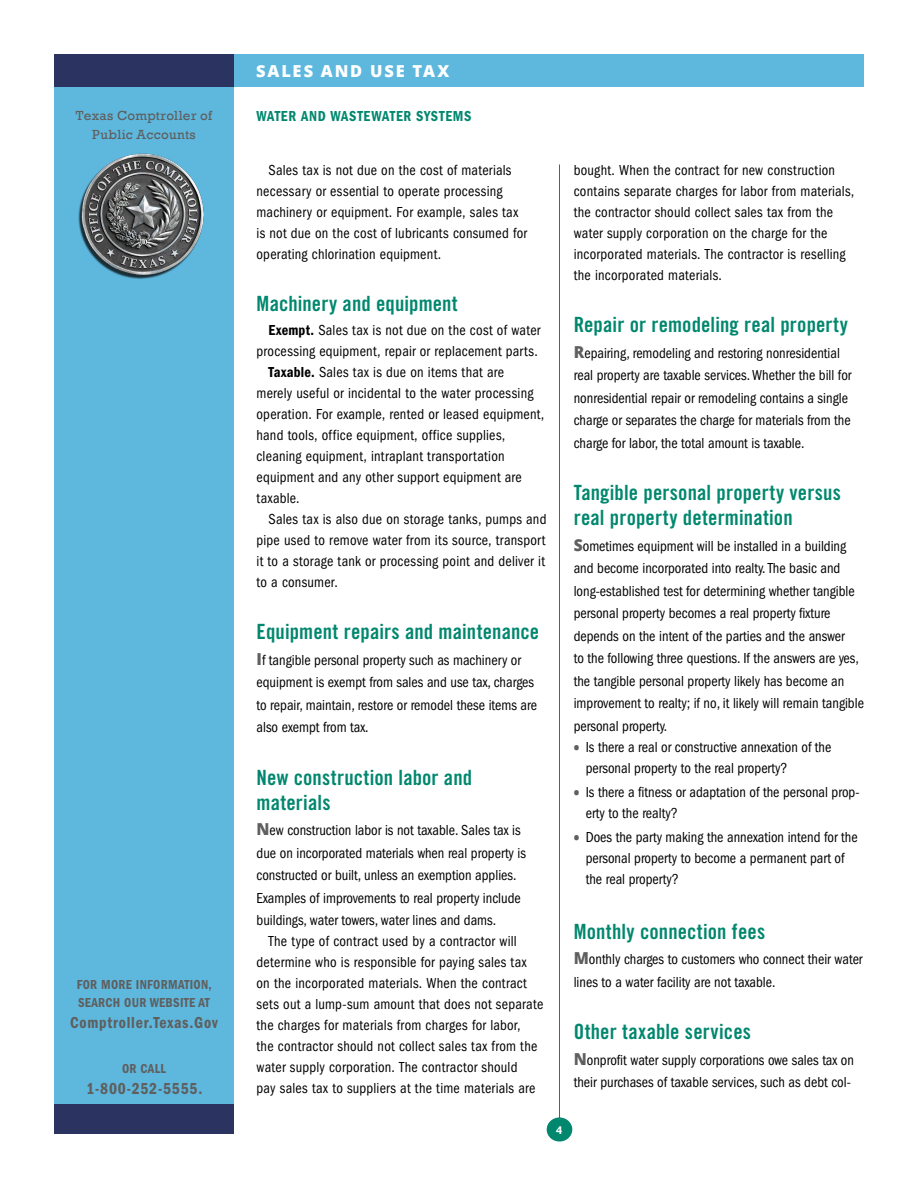
<style>
.page{position:relative;width:918px;height:1188px;background:#fff}
.page>*{position:absolute;margin:0;border:0;box-sizing:border-box;transform-origin:0 0}
.t1{font:21px/25.3px "Trade Gothic LT Std Bd Cn 20";letter-spacing:.005em;color:#00876e}
.t2{font:16.5px "ITC Franklin Gothic Std Dm Cd";letter-spacing:.05em;color:#5f5f5f;scale:.95 1}
.t3{font:800 16.5px "Open Sans";letter-spacing:.115em;color:#fff}
.t4{font:condensed 15px/21px "ITC Franklin Gothic Std";color:#000;scale:.95 1}
.t5{font:condensed 15px/21px "ITC Franklin Gothic Std";letter-spacing:.02em;color:#000;scale:.95 1}
.t6{font:15px "ITC Franklin Gothic Std Dm Cd";letter-spacing:.05em;color:#00876e;scale:.95 1}
.t7{font:13.5px/18px "ITC Franklin Gothic Std Dm Cd";letter-spacing:.025em;color:#5f5f5f;scale:.95 1}
.t8{font:13.5px/19.5px "Rockwell";letter-spacing:.025em;color:#5f5f5f;text-align:center}
.t9{font:700 12px "Tw Cen";color:#fff}
.s1{font-family:"ITC Franklin Gothic Std Dm Cd";font-stretch:normal}
.s2{font-family:"Open Sans";font-weight:800;font-stretch:normal;font-size:16.5px;color:#5f5f5f}
.s3{font-family:"Open Sans";font-weight:800;font-stretch:normal;color:#5f5f5f}
</style>
<div class="page">
<div style="left:54px;top:82px;width:180px;height:1052px;background:#5eb8de"></div>
<hr style="left:559px;top:164px;width:1px;height:966px;background:#5f5f5f">
<div style="left:547px;top:1117px;width:25px;height:25px;background:#00876e;border-radius:50%"></div>
<div style="left:54px;top:54px;width:180px;height:32px;background:#2b3461"></div>
<img style="left:78px;top:153px;width:126px;height:126px">
<div style="left:234px;top:54px;width:630px;height:32px;background:#5eb8de"></div>
<div style="left:54px;top:1105px;width:180px;height:29px;background:#2b3461"></div>
<p class="t8" style="left:76px;top:106px;width:138px">Texas Comptroller of<br>Public Accounts</p>
<p class="t7" style="left:77px;top:975px;width:144px">FOR MORE INFORMATION,<br>SEARCH OUR WEBSITE AT</p>
<p class="t2" style="left:70px;top:1013px;width:157px">Comptroller.Texas.Gov</p>
<p class="t7" style="left:122px;top:1059px;width:48px">OR CALL</p>
<p class="t2" style="left:86px;top:1079px;width:124px">1-800-252-5555.</p>
<p class="t3" style="left:256px;top:58px;width:195px">SALES AND USE TAX</p>
<p class="t6" style="left:256px;top:107px;width:228px">WATER AND WASTEWATER SYSTEMS</p>
<p class="t4" style="left:257px;top:159px;width:286px;text-indent:12px">Sales tax is not due on the cost of materials necessary or essential to operate processing machinery or equipment. For example, sales tax is not due on the cost of lubricants consumed for operating chlorination equipment.</p>
<h3 class="t1" style="left:257px;top:291px;width:203px">Machinery and equipment</h3>
<p class="t4" style="left:257px;top:320px;width:300px;text-align:right"><span class="s1">Exempt.</span> Sales tax is not due on the cost of water processing equipment, repair or replacement parts.</p>
<p class="t4" style="left:257px;top:362px;width:304px;text-indent:12px"><span class="s1">Taxable.</span> Sales tax is due on items that are<br>merely useful or incidental to the water processing operation. For example, rented or leased equipment, hand tools, office equipment, office supplies, cleaning equipment, intraplant transportation equipment and any other support equipment are taxable.</p>
<p class="t4" style="left:257px;top:509px;width:307px;text-align:justify;text-indent:12px">Sales tax is also due on storage tanks, pumps and pipe used to remove water from its source, transport it to a storage tank or processing point and deliver it to a consumer.</p>
<h3 class="t1" style="left:257px;top:619px;width:284px">Equipment repairs and maintenance</h3>
<p class="t4" style="left:257px;top:649px;width:297px;line-height:22.5px"><span class="s2">I</span>f tangible personal property such as machinery or equipment is exempt from sales and use tax, charges to repair, maintain, restore or remodel these items are also exempt from tax.</p>
<h3 class="t1" style="left:257px;top:764px;width:217px">New construction labor and materials</h3>
<p class="t4" style="left:257px;top:819px;width:285px;line-height:22.5px"><span class="s2">N</span>ew construction labor is not taxable. Sales tax is due on incorporated materials when real property is constructed or built, unless an exemption applies.<br>Examples of improvements to real property include buildings, water towers, water lines and dams.</p>
<p class="t5" style="left:269px;top:931px;width:263px">The type of contract used by a contractor will</p>
<p class="t4" style="left:257px;top:952px;width:303px">determine who is responsible for paying sales tax on the incorporated materials. When the contract sets out a lump-sum amount that does not separate the charges for materials from charges for labor,<br>the contractor should not collect sales tax from the water supply corporation. The contractor should<br>pay sales tax to suppliers at the time materials are</p>
<p class="t5" style="left:574px;top:159px;width:297px">bought. When the contract for new construction contains separate charges for labor from materials, the contractor should collect sales tax from the water supply corporation on the charge for the incorporated materials. The contractor is reselling the incorporated materials.</p>
<h3 class="t1" style="left:574px;top:312px;width:276px">Repair or remodeling real property</h3>
<p class="t4" style="left:574px;top:341px;width:294px;line-height:22.5px"><span class="s2">R</span>epairing, remodeling and restoring nonresidential real property are taxable services. Whether the bill for nonresidential repair or remodeling contains a single charge or separates the charge for materials from the charge for labor, the total amount is taxable.</p>
<h3 class="t1" style="left:574px;top:480px;width:269px">Tangible personal property versus real property determination</h3>
<p class="t4" style="left:574px;top:535px;width:307px;line-height:22.5px"><span class="s2">S</span>ometimes equipment will be installed in a building and become incorporated into realty. The basic and long-established test for determining whether tangible personal property becomes a real property fixture depends on the intent of the parties and the answer<br>to the following three questions. If the answers are yes, the tangible personal property likely has become an improvement to realty; if no, it likely will remain tangible personal property.</p>
<p class="t4" style="left:586px;top:736px;width:260px;text-indent:-12px"><span class="s3">•</span> Is there a real or constructive annexation of the personal property to the real property?</p>
<p class="t4" style="left:586px;top:781px;width:290px;text-indent:-12px"><span class="s3">•</span> Is there a fitness or adaptation of the personal prop&shy;erty to the realty?</p>
<p class="t4" style="left:586px;top:826px;width:288px;text-indent:-12px"><span class="s3">•</span> Does the party making the annexation intend for the personal property to become a permanent part of the real property?</p>
<h3 class="t1" style="left:574px;top:919px;width:193px">Monthly connection fees</h3>
<p class="t4" style="left:574px;top:948px;width:306px;line-height:22.5px"><span class="s2">M</span>onthly charges to customers who connect their water lines to a water facility are not taxable.</p>
<h3 class="t1" style="left:574px;top:1019px;width:179px">Other taxable services</h3>
<p class="t4" style="left:574px;top:1049px;width:297px;line-height:22.5px"><span class="s2">N</span>onprofit water supply corporations owe sales tax on their purchases of taxable services, such as debt col-</p>
<p class="t9" style="left:556px;top:1123px;width:8px">4</p>
</div>
